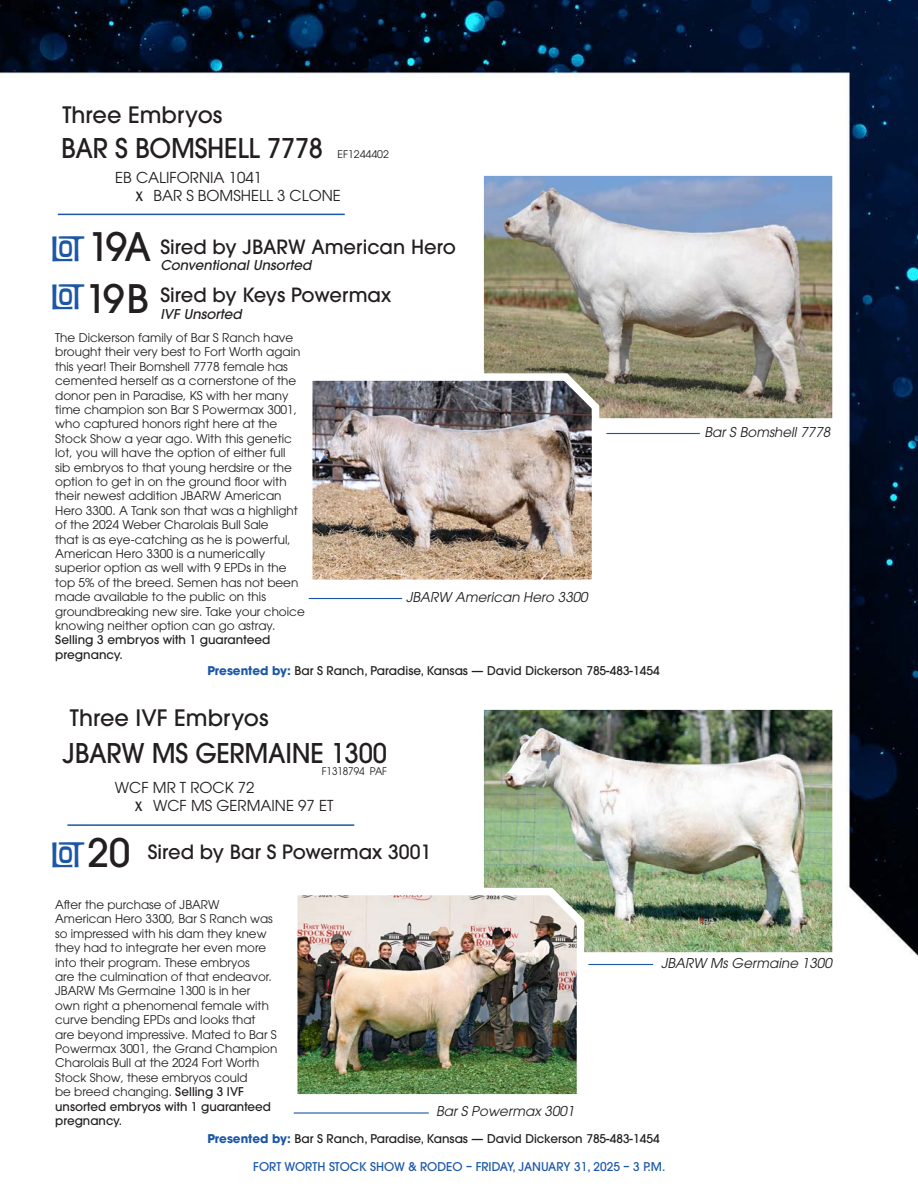
<style>
.page{position:relative;width:918px;height:1188px;background:#fff}
.page>*{position:absolute;margin:0;border:0;box-sizing:border-box;transform-origin:0 0}
.t1{font:39px "Filmotype Maxwell";letter-spacing:-.02em;color:#1c57a7}
.t2{font:500 39px "ITC Avant Garde Pro";color:#231f20}
.t3{font:500 27px "ITC Avant Garde Pro";letter-spacing:-.01em;color:#231f20;scale:.95 1}
.t4{font:500 22.5px "ITC Avant Garde Pro";color:#231f20}
.t5{font:500 19.5px "ITC Avant Garde Pro";color:#231f20}
.t6{font:15px "ITC Avant Garde Pro";color:#231f20}
.cutline_CAT{font:italic 13.5px "ITC Avant Garde Pro";color:#231f20}
.t7{font:italic 500 13.5px "ITC Avant Garde Pro";color:#231f20}
.CAT_Footnote{font:12px/14.4px "ITC Avant Garde Pro";color:#231f20}
.consignor{font:500 12px "ITC Avant Garde Pro";color:#231f20}
.t8{font:500 12px "ITC Avant Garde Pro";color:#1c57a7}
.t9{font:10.5px "ITC Avant Garde Pro";letter-spacing:-.01em;color:#231f20;scale:.95 1}
.t10{font:10.5px "ITC Avant Garde Pro";letter-spacing:-.01em;color:#231f20}
.s1{font-family:"Filmotype Maxwell"}
.s2{font-family:"ITC Avant Garde Pro";font-weight:500;color:#231f20}
.s3{font-weight:500}
.s4{font-weight:700;color:#1c57a7}
</style>
<div class="page">
<img style="left:0;top:0;width:918px;height:1114px">
<div style="left:864px;top:961px;width:54px;height:227px;background:#fff"></div>
<img style="left:484px;top:710px;width:348px;height:242px">
<img style="left:484px;top:176px;width:348px;height:242px">
<img style="left:286px;top:884px;width:302px;height:221px">
<img style="left:301px;top:370px;width:302px;height:221px">
<hr style="left:294px;top:1112px;width:135px;height:2px;background:#1c57a7">
<hr style="left:309px;top:598px;width:93px;height:1px;background:#1c57a7">
<hr style="left:606px;top:433px;width:94px;height:1px;background:#1c57a7">
<hr style="left:588px;top:964px;width:65px;height:1px;background:#1c57a7">
<hr style="left:58px;top:214px;width:287px;height:1px;background:#1c57a7">
<hr style="left:67px;top:824px;width:287px;height:2px;background:#1c57a7">
<p class="t4" style="left:62px;top:101px;width:162px">Three Embryos</p>
<p class="t3" style="left:61px;top:131px;width:277px">BAR S BOMSHELL 7778</p>
<p class="t10" style="left:337px;top:148px;width:53px">EF1244402</p>
<p class="t6" style="left:115px;top:168px;width:148px">EB CALIFORNIA 1041</p>
<p class="t6" style="left:136px;top:186px;width:206px"><span class="s1">x</span> BAR S BOMSHELL 3 CLONE</p>
<p class="t1" style="left:51px;top:227px;width:102px">lot<span class="s2">19A</span></p>
<p class="t5" style="left:160px;top:234px;width:297px">Sired by JBARW American Hero</p>
<p class="t7" style="left:160px;top:256px;width:155px">Conventional Unsorted</p>
<p class="t2" style="left:85px;top:274px;width:66px">19B</p>
<p class="t1" style="left:51px;top:275px;width:34px">lot</p>
<p class="t5" style="left:160px;top:283px;width:232px">Sired by Keys Powermax</p>
<p class="t7" style="left:160px;top:305px;width:86px">IVF Unsorted</p>
<p class="CAT_Footnote" style="left:55px;top:330px;width:251px">The Dickerson family of Bar S Ranch have brought their very best to Fort Worth again this year! Their Bomshell 7778 female has cemented herself as a cornerstone of the donor pen in Paradise, KS with her many time champion son Bar S Powermax 3001, who captured honors right here at the Stock Show a year ago. With this genetic lot, you will have the option of either full<br>sib embryos to that young herdsire or the option to get in on the ground floor with their newest addition JBARW American Hero 3300. A Tank son that was a highlight of the 2024 Weber Charolais Bull Sale<br>that is as eye-catching as he is powerful, American Hero 3300 is a numerically superior option as well with 9 EPDs in the top 5% of the breed. Semen has not been made available to the public on this groundbreaking new sire. Take your choice knowing neither option can go astray.<br><span class="s3">Selling 3 embryos with 1 guaranteed pregnancy.</span></p>
<p class="cutline_CAT" style="left:406px;top:588px;width:186px">JBARW American Hero 3300</p>
<p class="consignor" style="left:207px;top:663px;width:454px"><span class="s4">Presented by:</span> Bar S Ranch, Paradise, Kansas — David Dickerson 785-483-1454</p>
<p class="t4" style="left:70px;top:704px;width:200px">Three IVF Embryos</p>
<p class="t3" style="left:62px;top:736px;width:343px">JBARW MS GERMAINE 1300</p>
<p class="t9" style="left:322px;top:765px;width:70px">F1318794 PAF</p>
<p class="t6" style="left:115px;top:778px;width:141px">WCF MR T ROCK 72</p>
<p class="t6" style="left:136px;top:796px;width:199px"><span class="s1">x</span> WCF MS GERMAINE 97 ET</p>
<p class="t1" style="left:51px;top:833px;width:81px">lot<span class="s2">20</span></p>
<p class="t5" style="left:148px;top:839px;width:285px">Sired by Bar S Powermax 3001</p>
<p class="cutline_CAT" style="left:705px;top:423px;width:130px">Bar S Bomshell 7778</p>
<p class="CAT_Footnote" style="left:55px;top:897px;width:224px">After the purchase of JBARW<br>American Hero 3300, Bar S Ranch was so impressed with his dam they knew they had to integrate her even more into their program. These embryos<br>are the culmination of that endeavor.<br>JBARW Ms Germaine 1300 is in her own right a phenomenal female with curve bending EPDs and looks that are beyond impressive. Mated to Bar S<br>Powermax 3001, the Grand Champion<br>Charolais Bull at the 2024 Fort Worth<br>Stock Show, these embryos could<br>be breed changing. <span class="s3">Selling 3 IVF unsorted embryos with 1 guaranteed pregnancy.</span></p>
<p class="cutline_CAT" style="left:436px;top:1103px;width:143px">Bar S Powermax 3001</p>
<p class="cutline_CAT" style="left:661px;top:954px;width:175px">JBARW Ms Germaine 1300</p>
<p class="consignor" style="left:207px;top:1131px;width:454px"><span class="s4">Presented by:</span> Bar S Ranch, Paradise, Kansas — David Dickerson 785-483-1454</p>
<p class="t8" style="left:253px;top:1159px;width:414px">FORT WORTH STOCK SHOW &amp; RODEO – FRIDAY, JANUARY 31, 2025 – 3 P.M.</p>
</div>
